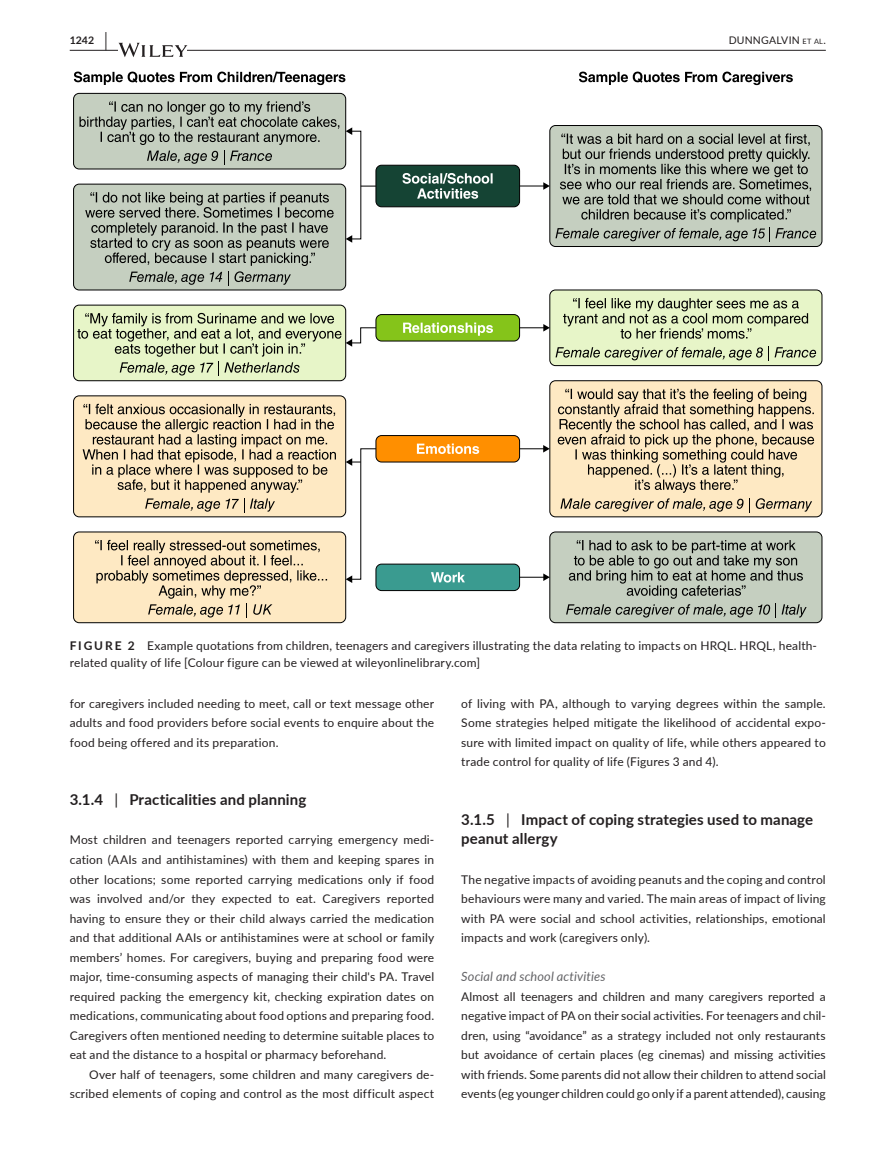
<style>
.page{position:relative;width:893px;height:1174px;background:#fff}
.page>*{position:absolute;margin:0;border:0;box-sizing:border-box;transform-origin:0 0}
.t1{font:700 15px/19.5px "Lato";letter-spacing:.01em;color:#231f20}
.t2{font:italic 12.75px "Lato";letter-spacing:.01em;color:#636366}
.t3{font:12px/19.5px "Lato";letter-spacing:.015em;color:#231f20;text-align:justify}
.t4{font:10.5px "Lato";letter-spacing:.02em;color:#231f20}
.t5{font:700 10.5px "Lato";color:#231f20}
.s1{font-size:19.5px}
.s2{font-size:7.35px}
.s3{font-weight:700}
.s4{font-weight:400}
</style>
<div class="page">
<hr style="left:70px;top:50px;width:756px;height:1px;background:#231f20">
<svg style="left:119px;top:43px;width:68px;height:14px"></svg>
<div style="left:74px;top:93px;width:272px;height:76px;background:#c5cfc0;border-radius:6px"></div>
<div style="left:73px;top:93px;width:273px;height:76px;border:1px solid #000;border-radius:6px"></div>
<svg style="left:74px;top:72px;width:271px;height:13px"></svg>
<svg style="left:80px;top:101px;width:259px;height:63px"></svg>
<div style="left:550px;top:125px;width:272px;height:121px;background:#c5cfc0;border-radius:6px"></div>
<div style="left:549px;top:125px;width:273px;height:122px;border:1px solid #000;border-radius:6px"></div>
<svg style="left:560px;top:133px;width:251px;height:89px"></svg>
<svg style="left:555px;top:228px;width:261px;height:14px"></svg>
<div style="left:550px;top:290px;width:272px;height:75px;background:#e7f5c8;border-radius:6px"></div>
<div style="left:549px;top:290px;width:273px;height:76px;border:1px solid #000;border-radius:6px"></div>
<svg style="left:563px;top:298px;width:245px;height:41px"></svg>
<svg style="left:555px;top:347px;width:261px;height:14px"></svg>
<div style="left:550px;top:381px;width:272px;height:136px;background:#fee9c3;border-radius:6px"></div>
<div style="left:549px;top:380px;width:273px;height:137px;border:1px solid #000;border-radius:6px"></div>
<svg style="left:558px;top:389px;width:256px;height:123px"></svg>
<div style="left:550px;top:532px;width:272px;height:90px;background:#c5cfc0;border-radius:6px"></div>
<div style="left:549px;top:531px;width:273px;height:92px;border:1px solid #000;border-radius:6px"></div>
<svg style="left:566px;top:540px;width:241px;height:78px"></svg>
<div style="left:376px;top:165px;width:144px;height:42px;background:#154434;border-radius:6px"></div>
<div style="left:376px;top:165px;width:144px;height:42px;border:1px solid #000;border-radius:6px"></div>
<svg style="left:402px;top:173px;width:91px;height:26px"></svg>
<div style="left:376px;top:314px;width:144px;height:27px;background:#85c41a;border-radius:6px"></div>
<div style="left:376px;top:314px;width:144px;height:27px;border:1px solid #000;border-radius:6px"></div>
<svg style="left:403px;top:322px;width:90px;height:14px"></svg>
<div style="left:376px;top:564px;width:144px;height:26px;background:#3a9b90;border-radius:6px"></div>
<div style="left:376px;top:564px;width:144px;height:27px;border:1px solid #000;border-radius:6px"></div>
<svg style="left:431px;top:572px;width:34px;height:10px"></svg>
<div style="left:74px;top:184px;width:272px;height:106px;background:#c5cfc0;border-radius:6px"></div>
<div style="left:73px;top:184px;width:273px;height:106px;border:1px solid #000;border-radius:6px"></div>
<svg style="left:85px;top:192px;width:249px;height:93px"></svg>
<div style="left:74px;top:305px;width:272px;height:76px;background:#e7f5c8;border-radius:6px"></div>
<div style="left:73px;top:305px;width:273px;height:76px;border:1px solid #000;border-radius:6px"></div>
<div style="left:74px;top:396px;width:272px;height:121px;background:#fee9c3;border-radius:6px"></div>
<div style="left:73px;top:395px;width:273px;height:122px;border:1px solid #000;border-radius:6px"></div>
<svg style="left:83px;top:404px;width:253px;height:108px"></svg>
<div style="left:74px;top:532px;width:272px;height:90px;background:#fee9c3;border-radius:6px"></div>
<div style="left:73px;top:531px;width:273px;height:92px;border:1px solid #000;border-radius:6px"></div>
<svg style="left:95px;top:540px;width:232px;height:78px"></svg>
<svg style="left:579px;top:72px;width:214px;height:13px"></svg>
<svg style="left:519px;top:573px;width:31px;height:8px"></svg>
<svg style="left:520px;top:324px;width:30px;height:7px"></svg>
<div style="left:376px;top:435px;width:144px;height:27px;background:#ff8f00;border-radius:6px"></div>
<div style="left:376px;top:435px;width:144px;height:27px;border:1px solid #000;border-radius:6px"></div>
<svg style="left:417px;top:443px;width:62px;height:11px"></svg>
<svg style="left:77px;top:313px;width:300px;height:63px"></svg>
<svg style="left:520px;top:445px;width:30px;height:7px"></svg>
<svg style="left:346px;top:127px;width:6px;height:8px"></svg>
<svg style="left:346px;top:235px;width:6px;height:8px"></svg>
<svg style="left:361px;top:186px;width:15px;height:1px"></svg>
<svg style="left:520px;top:182px;width:30px;height:8px"></svg>
<svg style="left:346px;top:448px;width:31px;height:135px"></svg>
<p class="t5" style="left:70px;top:33px;width:39px">1242 <span class="s1">|</span></p>
<p class="t4" style="left:729px;top:33px;width:99px">DUNNGALVIN <span class="s2">et al</span>.</p>
<p class="t3" style="left:70px;top:637px;width:749px;line-height:16.5px"><span class="s3">FIGURE 2</span> Example quotations from children, teenagers and caregivers illustrating the data relating to impacts on HRQL. HRQL, health&shy;related quality of life [Colour figure can be viewed at wileyonlinelibrary.com]</p>
<p class="t3" style="left:70px;top:693px;width:366px">for caregivers included needing to meet, call or text message other adults and food providers before social events to enquire about the food being offered and its preparation.</p>
<p class="t1" style="left:70px;top:789px;width:238px">3.1.4 <span class="s4">|</span> Practicalities and planning</p>
<p class="t3" style="left:70px;top:830px;width:366px">Most children and teenagers reported carrying emergency medi&shy;cation (AAIs and antihistamines) with them and keeping spares in other locations; some reported carrying medications only if food was involved and/or they expected to eat. Caregivers reported having to ensure they or their child always carried the medication and that additional AAIs or antihistamines were at school or family members’ homes. For caregivers, buying and preparing food were major, time-consuming aspects of managing their child's PA. Travel required packing the emergency kit, checking expiration dates on medications, communicating about food options and preparing food.<br>Caregivers often mentioned needing to determine suitable places to eat and the distance to a hospital or pharmacy beforehand.</p>
<p class="t3" style="left:70px;top:1064px;width:366px;text-align:right">Over half of teenagers, some children and many caregivers de&shy;scribed elements of coping and control as the most difficult aspect</p>
<p class="t3" style="left:461px;top:693px;width:366px">of living with PA, although to varying degrees within the sample.<br>Some strategies helped mitigate the likelihood of accidental expo&shy;sure with limited impact on quality of life, while others appeared to trade control for quality of life (Figures 3 and 4).</p>
<p class="t1" style="left:461px;top:809px;width:353px">3.1.5 <span class="s4">|</span> Impact of coping strategies used to manage peanut allergy</p>
<p class="t3" style="left:461px;top:869px;width:366px">The negative impacts of avoiding peanuts and the coping and control behaviours were many and varied. The main areas of impact of living with PA were social and school activities, relationships, emotional impacts and work (caregivers only).</p>
<p class="t2" style="left:461px;top:967px;width:146px">Social and school activities</p>
<p class="t3" style="left:461px;top:986px;width:366px">Almost all teenagers and children and many caregivers reported a negative impact of PA on their social activities. For teenagers and chil&shy;dren, using “avoidance” as a strategy included not only restaurants but avoidance of certain places (eg cinemas) and missing activities with friends. Some parents did not allow their children to attend social events (eg younger children could go only if a parent attended), causing</p>
</div>
